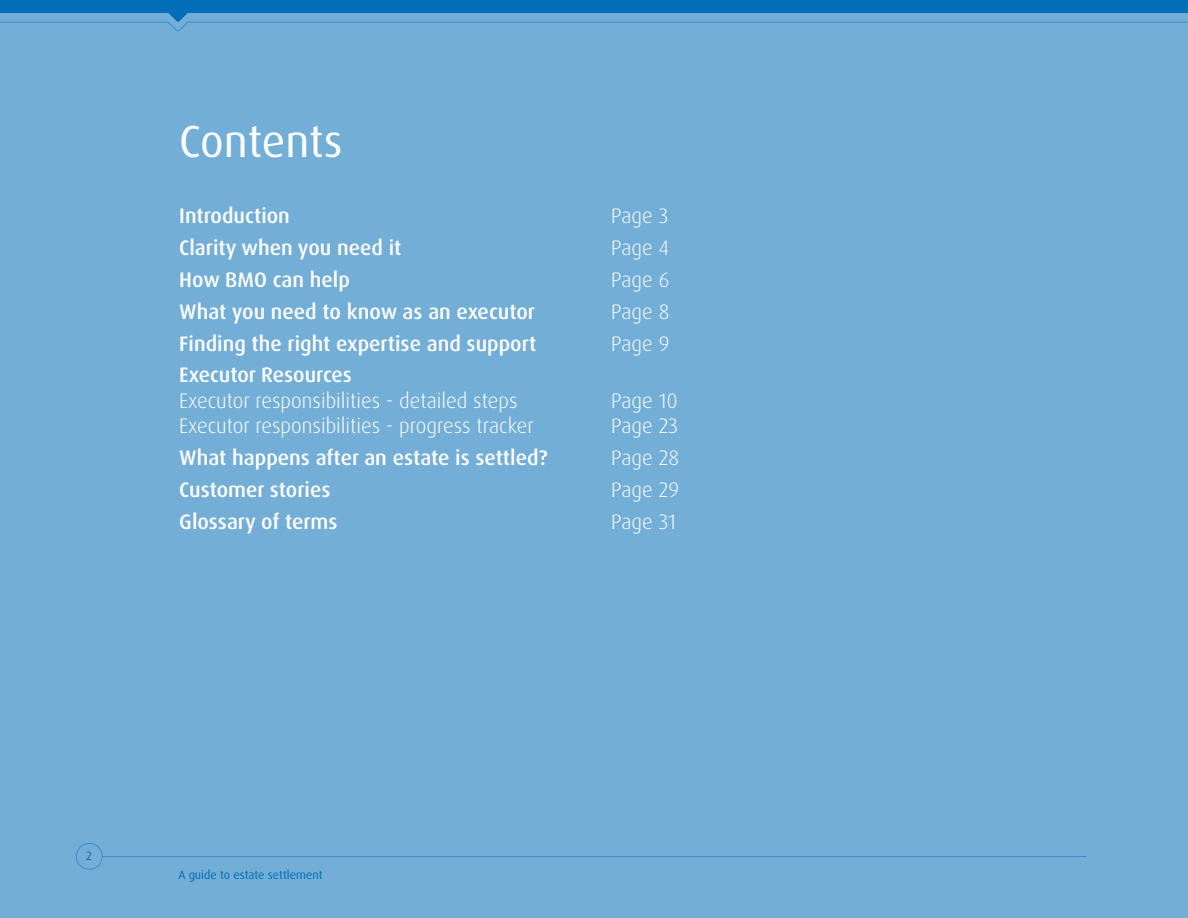
<style>
.page{position:relative;width:1188px;height:918px;background:#73aed6}
.page>*{position:absolute;margin:0;border:0;box-sizing:border-box;transform-origin:0 0}
.t1{font:45px "Dax OT";letter-spacing:-.005em;color:#fff}
.t2{font:500 21px "Dax OT";color:#fff}
.t3{font:300 21px "Dax OT";color:#fff}
.t4{font:12px "Dax OT";color:#006db6}
</style>
<div class="page">
<div style="left:0;top:0;width:1188px;height:13px;background:#006db6"></div>
<svg style="left:0;top:13px;width:1188px;height:19px"></svg>
<hr style="left:102px;top:856px;width:984px;height:1px;background:#006db6">
<div style="left:76px;top:843px;width:27px;height:27px;border:1px solid #006db6;border-radius:50%"></div>
<h1 class="t1" style="left:179px;top:113px;width:165px">Contents</h1>
<p class="t2" style="left:179px;top:202px;width:112px">Introduction</p>
<p class="t3" style="left:611px;top:202px;width:59px">Page 3</p>
<p class="t2" style="left:179px;top:234px;width:224px">Clarity when you need it</p>
<p class="t3" style="left:611px;top:234px;width:59px">Page 4</p>
<p class="t2" style="left:179px;top:266px;width:172px">How BMO can help</p>
<p class="t3" style="left:611px;top:266px;width:60px">Page 6</p>
<p class="t2" style="left:179px;top:298px;width:357px">What you need to know as an executor</p>
<p class="t3" style="left:611px;top:298px;width:60px">Page 8</p>
<p class="t2" style="left:179px;top:330px;width:359px">Finding the right expertise and support</p>
<p class="t3" style="left:611px;top:330px;width:60px">Page 9</p>
<p class="t2" style="left:179px;top:362px;width:174px">Executor Resources</p>
<p class="t3" style="left:179px;top:387px;width:340px">Executor responsibilities - detailed steps</p>
<p class="t3" style="left:611px;top:387px;width:68px">Page 10</p>
<p class="t3" style="left:179px;top:412px;width:356px">Executor responsibilities - progress tracker</p>
<p class="t3" style="left:611px;top:412px;width:68px">Page 23</p>
<p class="t2" style="left:179px;top:444px;width:370px">What happens after an estate is settled?</p>
<p class="t3" style="left:611px;top:444px;width:69px">Page 28</p>
<p class="t2" style="left:179px;top:476px;width:153px">Customer stories</p>
<p class="t3" style="left:611px;top:476px;width:69px">Page 29</p>
<p class="t2" style="left:179px;top:508px;width:160px">Glossary of terms</p>
<p class="t3" style="left:611px;top:508px;width:67px">Page 31</p>
<p class="t4" style="left:86px;top:849px;width:7px">2</p>
<p class="t4" style="left:179px;top:867px;width:146px">A guide to estate settlement</p>
</div>
